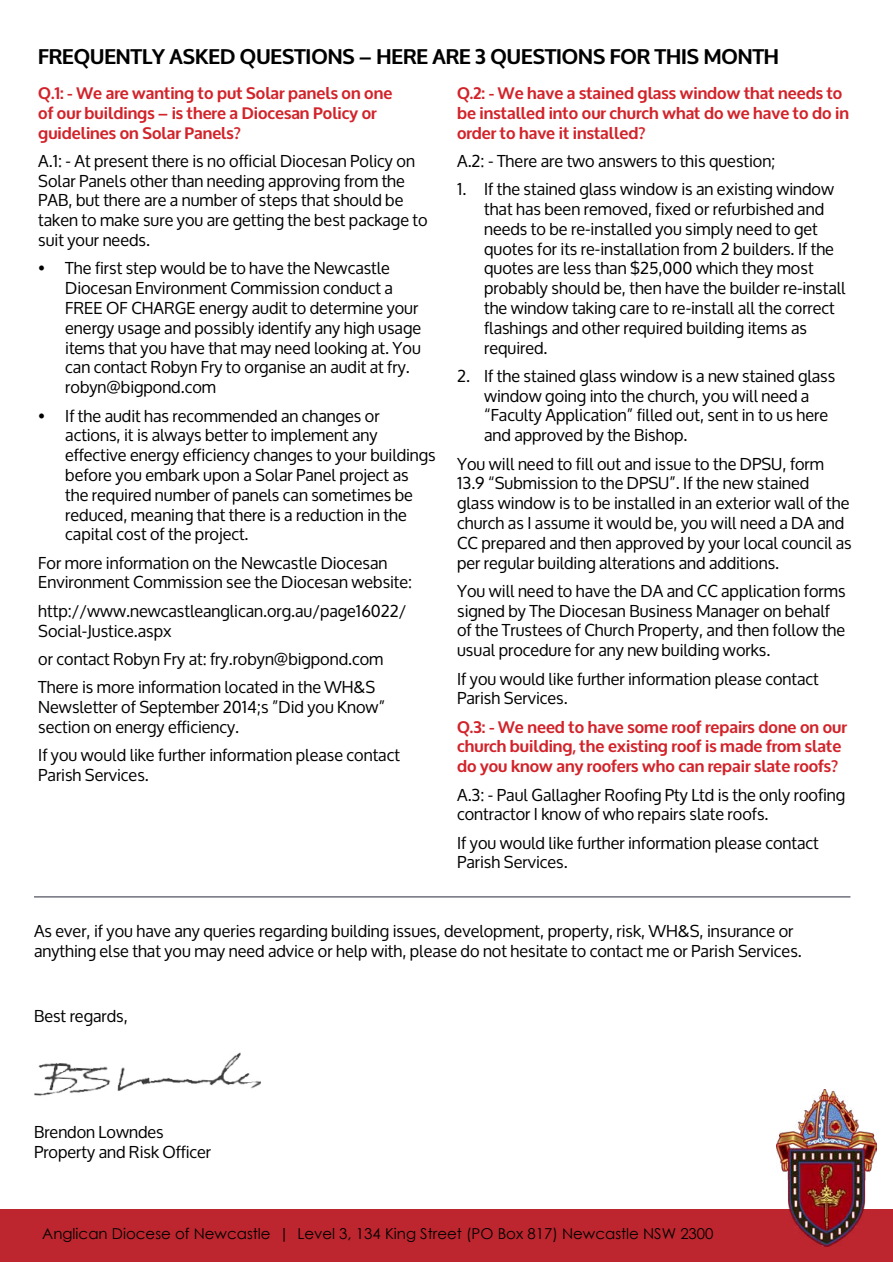
<style>
.page{position:relative;width:893px;height:1263px;background:#fff}
.page>*{position:absolute;margin:0;border:0;box-sizing:border-box;transform-origin:0 0}
.t1{font:700 21px "Oxygen";color:#000}
.t2{font:16.5px/19.8px "Oxygen";color:#000}
.t3{font:700 16.5px/19.8px "Oxygen";color:#d2232a}
.t4{font:15px "Century Gothic";color:#000}
</style>
<div class="page">
<div style="left:0;top:1210px;width:893px;height:52px;background:#bd262e"></div>
<img style="left:776px;top:1089px;width:100px;height:158px">
<img style="left:34px;top:1052px;width:227px;height:44px">
<hr style="left:34px;top:896px;width:816px;height:2px;background:#6e717b">
<p class="t1" style="left:38px;top:44px;width:742px">FREQUENTLY ASKED QUESTIONS – HERE ARE 3 QUESTIONS FOR THIS MONTH</p>
<p class="t3" style="left:38px;top:84px;width:356px">Q.1: - We are wanting to put Solar panels on one of our buildings – is there a Diocesan Policy or guidelines on Solar Panels?</p>
<p class="t2" style="left:38px;top:151px;width:391px">A.1: - At present there is no official Diocesan Policy on Solar Panels other than needing approving from the PAB, but there are a number of steps that should be taken to make sure you are getting the best package to suit your needs.</p>
<p class="t2" style="left:65px;top:259px;width:357px;text-indent:-27px">• The first step would be to have the Newcastle Diocesan Environment Commission conduct a FREE OF CHARGE energy audit to determine your energy usage and possibly identify any high usage items that you have that may need looking at. You can contact Robyn Fry to organise an audit at fry. robyn@bigpond.com</p>
<p class="t2" style="left:65px;top:406px;width:372px;text-indent:-27px">• If the audit has recommended an changes or actions, it is always better to implement any effective energy efficiency changes to your buildings before you embark upon a Solar Panel project as the required number of panels can sometimes be reduced, meaning that there is a reduction in the capital cost of the project.</p>
<p class="t2" style="left:38px;top:553px;width:375px">For more information on the Newcastle Diocesan<br>Environment Commission see the Diocesan website:</p>
<p class="t2" style="left:38px;top:601px;width:370px">http://www.newcastleanglican.org.au/page16022/<br>Social-Justice.aspx</p>
<p class="t2" style="left:38px;top:645px;width:347px;line-height:28.3px">or contact Robyn Fry at: fry.robyn@bigpond.com<br>There is more information located in the WH&amp;S</p>
<p class="t2" style="left:38px;top:697px;width:348px">Newsletter of September 2014;s ”Did you Know” section on energy efficiency.</p>
<p class="t2" style="left:38px;top:745px;width:363px">If you would like further information please contact<br>Parish Services.</p>
<p class="t3" style="left:457px;top:84px;width:394px">Q.2: - We have a stained glass window that needs to be installed into our church what do we have to do in order to have it installed?</p>
<p class="t2" style="left:457px;top:151px;width:320px">A.2: - There are two answers to this question;</p>
<p class="t2" style="left:484px;top:179px;width:363px;text-indent:-27px">1. If the stained glass window is an existing window that has been removed, fixed or refurbished and needs to be re-installed you simply need to get quotes for its re-installation from 2 builders. If the quotes are less than $25,000 which they most probably should be, then have the builder re-install the window taking care to re-install all the correct flashings and other required building items as required.</p>
<p class="t2" style="left:484px;top:366px;width:353px;text-indent:-27px">2. If the stained glass window is a new stained glass window going into the church, you will need a “Faculty Application” filled out, sent in to us here and approved by the Bishop.</p>
<p class="t2" style="left:457px;top:454px;width:396px">You will need to fill out and issue to the DPSU, form 13.9 “Submission to the DPSU”. If the new stained<br>glass window is to be installed in an exterior wall of the church as I assume it would be, you will need a DA and CC prepared and then approved by your local council as per regular building alterations and additions.</p>
<p class="t2" style="left:457px;top:581px;width:390px">You will need to have the DA and CC application forms signed by The Diocesan Business Manager on behalf of the Trustees of Church Property, and then follow the usual procedure for any new building works.</p>
<p class="t2" style="left:457px;top:669px;width:363px">If you would like further information please contact<br>Parish Services.</p>
<p class="t3" style="left:457px;top:717px;width:391px">Q.3: - We need to have some roof repairs done on our church building, the existing roof is made from slate do you know any roofers who can repair slate roofs?</p>
<p class="t2" style="left:457px;top:785px;width:390px">A.3: - Paul Gallagher Roofing Pty Ltd is the only roofing contractor I know of who repairs slate roofs.</p>
<p class="t2" style="left:457px;top:833px;width:363px">If you would like further information please contact<br>Parish Services.</p>
<p class="t2" style="left:34px;top:921px;width:769px">As ever, if you have any queries regarding building issues, development, property, risk, WH&amp;S, insurance or anything else that you may need advice or help with, please do not hesitate to contact me or Parish Services.</p>
<p class="t2" style="left:34px;top:1006px;width:95px">Best regards,</p>
<p class="t2" style="left:34px;top:1123px;width:179px">Brendon Lowndes<br>Property and Risk Officer</p>
<p class="t4" style="left:42px;top:1223px;width:673px">Anglican Diocese of Newcastle | Level 3, 134 King Street (PO Box 817) Newcastle NSW 2300</p>
</div>
